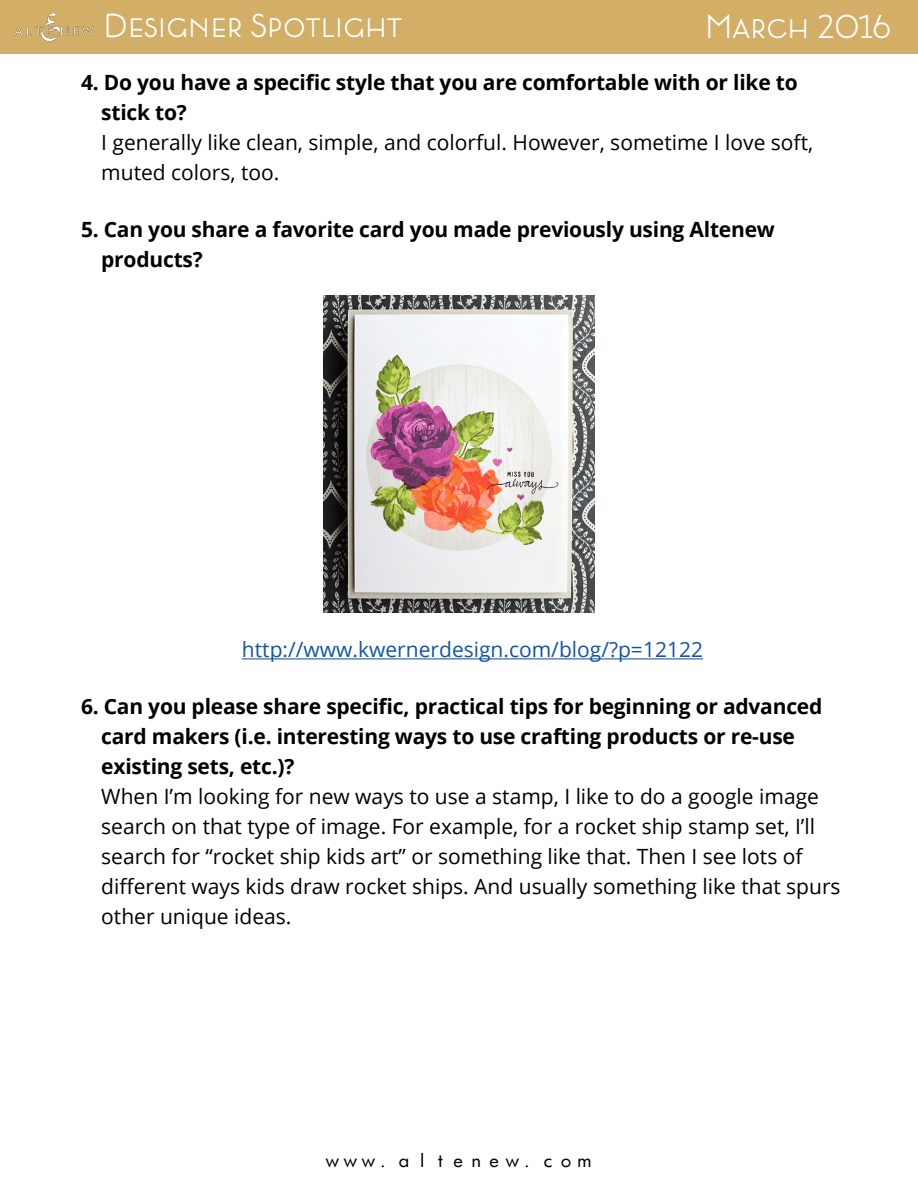
<style>
.page{position:relative;width:918px;height:1188px;background:#fff}
.page>*{position:absolute;margin:0;border:0;box-sizing:border-box;transform-origin:0 0}
.t1{font:300 33px "Lumier";color:#fff}
.t2{font:21px/30px "Open Sans";color:#000}
.t3{font:700 21px/30px "Open Sans";letter-spacing:-.01em;color:#000}
.t4{font:21px "Open Sans";color:#1255a4}
.t5{font:18px "Futurist Fixed Width";color:#000}
</style>
<div class="page">
<div style="left:0;top:0;width:918px;height:54px;background:#d2ae67"></div>
<img style="left:14px;top:13px;width:80px;height:29px">
<hr style="left:242px;top:658px;width:461px;height:1px;background:#1255a4">
<img style="left:324px;top:295px;width:270px;height:317px">
<h1 class="t1" style="left:104px;top:7px;width:300px">Designer Spotlight</h1>
<p class="t3" style="left:101px;top:67px;width:698px;text-indent:-20px">4. Do you have a specific style that you are comfortable with or like to stick to?</p>
<p class="t2" style="left:101px;top:127px;width:714px">I generally like clean, simple, and colorful. However, sometime I love soft, muted colors, too.</p>
<p class="t3" style="left:101px;top:214px;width:675px;text-indent:-20px">5. Can you share a favorite card you made previously using Altenew products?</p>
<h1 class="t1" style="left:705px;top:8px;width:188px">March 2016</h1>
<p class="t4" style="left:242px;top:635px;width:463px">http://www.kwernerdesign.com/blog/?p=12122</p>
<p class="t3" style="left:101px;top:691px;width:723px;text-indent:-20px">6. Can you please share specific, practical tips for beginning or advanced card makers (i.e. interesting ways to use crafting products or re-use existing sets, etc.)?</p>
<p class="t2" style="left:101px;top:781px;width:741px">When I’m looking for new ways to use a stamp, I like to do a google image search on that type of image. For example, for a rocket ship stamp set, I’ll search for “rocket ship kids art” or something like that. Then I see lots of different ways kids draw rocket ships. And usually something like that spurs other unique ideas.</p>
<p class="t5" style="left:323px;top:1149px;width:271px">www.altenew.com</p>
</div>
